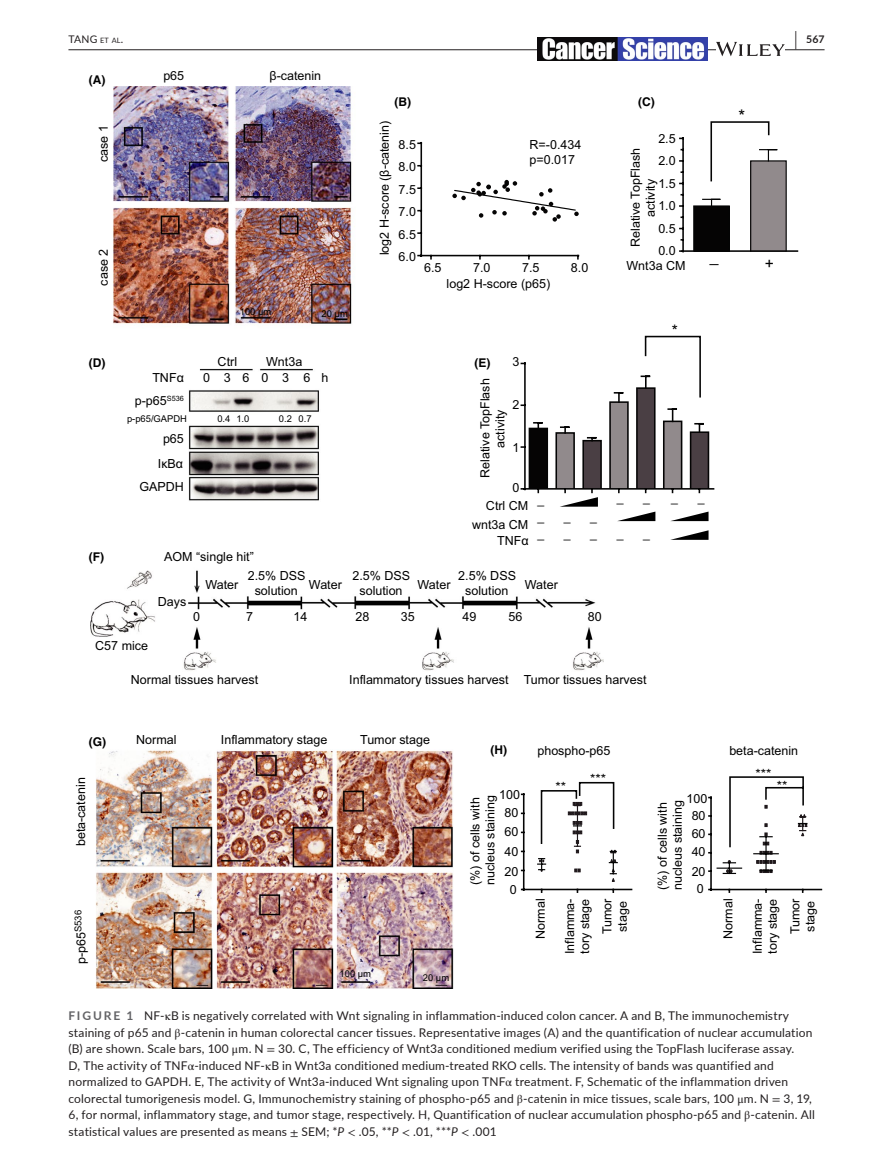
<style>
.page{position:relative;width:893px;height:1174px;background:#fff}
.page>*{position:absolute;margin:0;border:0;box-sizing:border-box;transform-origin:0 0}
.t1{font:17.25px "Arial";color:#000}
.t2{font:15.6px "Arial";color:#000}
.t3{font:12.45px/15px "Arial";color:#000}
.t4{font:12.45px "Arial";color:#000;scale:1.1 1}
.t5{font:12.45px "Arial";letter-spacing:1.03em;color:#000}
.t6{font:12.15px/17.4px "Arial";color:#000}
.t7{font:12px/16.5px "Lato";letter-spacing:.015em;color:#231f20}
.t8{font:700 12px "Helvetica";color:#000}
.t9{font:10.5px "Lato";color:#231f20}
.t10{font:700 10.5px "Lato";color:#231f20}
.t11{font:9.45px "Arial";color:#000}
.s1{font-size:7.35px}
.s2{font-size:19.5px}
.s3{font-weight:700;color:#636366}
.s4{font-family:"STIX"}
.s5{font-style:italic}
</style>
<div class="page">
<hr style="left:68px;top:49px;width:756px;height:1px;background:#231f20">
<img style="left:537px;top:37px;width:171px;height:24px">
<svg style="left:716px;top:42px;width:69px;height:14px"></svg>
<img style="left:90px;top:87px;width:514px;height:901px">
<hr style="left:421px;top:255px;width:157px;height:1px;background:#040404">
<hr style="left:420px;top:143px;width:2px;height:113px;background:#040404">
<svg style="left:452px;top:180px;width:127px;height:42px"></svg>
<svg style="left:679px;top:121px;width:120px;height:132px"></svg>
<svg style="left:670px;top:530px;width:38px;height:10px"></svg>
<svg style="left:520px;top:335px;width:195px;height:186px"></svg>
<hr style="left:523px;top:888px;width:109px;height:2px;background:#040404">
<hr style="left:523px;top:794px;width:1px;height:96px;background:#040404">
<svg style="left:538px;top:781px;width:79px;height:101px"></svg>
<hr style="left:711px;top:888px;width:110px;height:2px;background:#040404">
<hr style="left:710px;top:797px;width:2px;height:93px;background:#040404">
<svg style="left:717px;top:776px;width:91px;height:98px"></svg>
<p class="t9" style="left:68px;top:31px;width:56px">TANG <span class="s1">et al</span>.</p>
<p class="t10" style="left:795px;top:31px;width:31px"><span class="s2">|</span> 567</p>
<p class="t8" style="left:89px;top:73px;width:18px">(A)</p>
<p class="t3" style="left:163px;top:68px;width:22px">p65</p>
<p class="t3" style="left:269px;top:68px;width:53px">β-catenin</p>
<p class="t8" style="left:395px;top:94px;width:18px">(B)</p>
<p class="t8" style="left:638px;top:94px;width:18px">(C)</p>
<h1 class="t1" style="left:738px;top:105px;width:8px">*</h1>
<p class="t3" style="left:96px;top:162px;width:38px;rotate:-90deg">case 1</p>
<p class="t3" style="left:96px;top:286px;width:38px;rotate:-90deg">case 2</p>
<p class="t3" style="left:377px;top:255px;width:136px;rotate:-90deg">log2 H-score (β-catenin)</p>
<p class="t3" style="left:399px;top:137px;width:19px">8.5</p>
<p class="t3" style="left:399px;top:160px;width:19px">8.0</p>
<p class="t3" style="left:399px;top:182px;width:19px">7.5</p>
<p class="t3" style="left:399px;top:204px;width:19px">7.0</p>
<p class="t3" style="left:399px;top:227px;width:19px">6.5</p>
<p class="t3" style="left:399px;top:249px;width:19px">6.0</p>
<p class="t3" style="left:530px;top:137px;width:53px">R=-0.434 p=0.017</p>
<p class="t3" style="left:424px;top:260px;width:19px">6.5</p>
<p class="t3" style="left:473px;top:260px;width:19px">7.0</p>
<p class="t3" style="left:522px;top:260px;width:19px">7.5</p>
<p class="t3" style="left:571px;top:260px;width:19px">8.0</p>
<p class="t3" style="left:447px;top:276px;width:105px">log2 H-score (p65)</p>
<p class="t3" style="left:658px;top:131px;width:19px">2.5</p>
<p class="t3" style="left:628px;top:247px;width:101px;text-align:center;rotate:-90deg">Relative TopFlash activity</p>
<p class="t3" style="left:658px;top:153px;width:19px">2.0</p>
<p class="t3" style="left:658px;top:176px;width:19px">1.5</p>
<p class="t3" style="left:658px;top:198px;width:19px">1.0</p>
<p class="t3" style="left:658px;top:221px;width:19px">0.5</p>
<p class="t3" style="left:658px;top:243px;width:19px">0.0</p>
<p class="t3" style="left:626px;top:258px;width:61px">Wnt3a CM</p>
<h2 class="t2" style="left:710px;top:246px;width:11px">_</h2>
<h2 class="t2" style="left:765px;top:253px;width:11px">+</h2>
<p class="t11" style="left:240px;top:305px;width:33px">100 µm</p>
<p class="t11" style="left:322px;top:307px;width:28px">20 µm</p>
<h2 class="t2" style="left:672px;top:320px;width:8px">*</h2>
<p class="t8" style="left:89px;top:355px;width:18px">(D)</p>
<p class="t3" style="left:218px;top:354px;width:21px">Ctrl</p>
<p class="t3" style="left:266px;top:355px;width:38px">Wnt3a</p>
<p class="t8" style="left:475px;top:355px;width:17px">(E)</p>
<p class="t3" style="left:512px;top:354px;width:8px">3</p>
<p class="t3" style="left:152px;top:370px;width:33px">TNFα</p>
<p class="t5" style="left:203px;top:369px;width:127px">036036h</p>
<p class="t3" style="left:135px;top:393px;width:51px">p-p65<sup>S536</sup></p>
<p class="t11" style="left:127px;top:413px;width:62px">p-p65/GAPDH</p>
<p class="t3" style="left:139px;top:452px;width:46px;line-height:23px;text-align:right">IκBα<br>GAPDH</p>
<p class="t3" style="left:163px;top:431px;width:22px">p65</p>
<p class="t11" style="left:217px;top:413px;width:34px">0.4 1.0</p>
<p class="t11" style="left:279px;top:413px;width:34px">0.2 0.7</p>
<p class="t3" style="left:478px;top:478px;width:101px;text-align:center;rotate:-90deg">Relative TopFlash activity</p>
<p class="t3" style="left:512px;top:397px;width:8px">2</p>
<p class="t3" style="left:512px;top:440px;width:8px">1</p>
<p class="t3" style="left:512px;top:480px;width:8px">0</p>
<p class="t3" style="left:472px;top:496px;width:58px;line-height:18.9px;text-align:right">Ctrl CM wnt3a CM</p>
<p class="t3" style="left:497px;top:533px;width:33px">TNFα</p>
<p class="t6" style="left:537px;top:491px;width:9px">_ _</p>
<p class="t6" style="left:564px;top:508px;width:9px">_</p>
<p class="t6" style="left:590px;top:508px;width:9px">_</p>
<p class="t6" style="left:617px;top:489px;width:9px">_</p>
<p class="t6" style="left:643px;top:489px;width:9px">_</p>
<p class="t6" style="left:671px;top:489px;width:9px">_</p>
<p class="t6" style="left:698px;top:489px;width:9px">_</p>
<p class="t6" style="left:537px;top:525px;width:9px">_</p>
<p class="t6" style="left:564px;top:525px;width:9px">_</p>
<p class="t6" style="left:590px;top:525px;width:9px">_</p>
<p class="t6" style="left:617px;top:525px;width:9px">_</p>
<p class="t6" style="left:643px;top:525px;width:9px">_</p>
<p class="t8" style="left:89px;top:549px;width:17px">(F)</p>
<p class="t3" style="left:164px;top:549px;width:91px">AOM “single hit”</p>
<p class="t3" style="left:158px;top:594px;width:30px">Days</p>
<p class="t3" style="left:248px;top:568px;width:59px;text-align:center">2.5% DSS solution</p>
<p class="t3" style="left:352px;top:568px;width:59px;text-align:center">2.5% DSS solution</p>
<p class="t3" style="left:458px;top:568px;width:59px">2.5% DSS</p>
<p class="t3" style="left:205px;top:577px;width:34px">Water</p>
<p class="t3" style="left:525px;top:577px;width:34px">Water</p>
<p class="t3" style="left:309px;top:577px;width:34px">Water</p>
<p class="t3" style="left:418px;top:577px;width:34px">Water</p>
<p class="t3" style="left:465px;top:583px;width:45px">solution</p>
<p class="t3" style="left:193px;top:609px;width:8px">0</p>
<p class="t3" style="left:293px;top:609px;width:15px">14</p>
<p class="t3" style="left:355px;top:609px;width:15px">28</p>
<p class="t3" style="left:401px;top:609px;width:15px">35</p>
<p class="t3" style="left:462px;top:609px;width:15px">49</p>
<p class="t3" style="left:508px;top:609px;width:15px">56</p>
<p class="t3" style="left:588px;top:609px;width:15px">80</p>
<p class="t3" style="left:246px;top:609px;width:8px">7</p>
<p class="t3" style="left:95px;top:638px;width:54px">C57 mice</p>
<p class="t8" style="left:89px;top:734px;width:19px">(G)</p>
<p class="t3" style="left:73px;top:846px;width:70px;rotate:-90deg">beta-catenin</p>
<p class="t3" style="left:74px;top:964px;width:56px;rotate:-90deg">p-p65<sup>S536</sup></p>
<p class="t3" style="left:131px;top:672px;width:129px">Normal tissues harvest</p>
<p class="t3" style="left:349px;top:672px;width:299px">Inflammatory tissues harvest Tumor tissues harvest</p>
<p class="t3" style="left:136px;top:732px;width:42px">Normal</p>
<p class="t3" style="left:221px;top:732px;width:108px">Inflammatory stage</p>
<p class="t3" style="left:360px;top:732px;width:71px">Tumor stage</p>
<p class="t11" style="left:340px;top:967px;width:33px">100 µm</p>
<p class="t11" style="left:423px;top:971px;width:28px">20 µm</p>
<p class="t8" style="left:491px;top:742px;width:18px">(H)</p>
<p class="t3" style="left:537px;top:743px;width:75px">phospho-p65</p>
<p class="t3" style="left:729px;top:743px;width:70px">beta-catenin</p>
<p class="t4" style="left:555px;top:778px;width:11px">**</p>
<p class="t4" style="left:590px;top:770px;width:16px">***</p>
<p class="t4" style="left:755px;top:765px;width:16px">***</p>
<p class="t4" style="left:777px;top:777px;width:11px">**</p>
<p class="t3" style="left:499px;top:787px;width:22px">100</p>
<p class="t3" style="left:686px;top:791px;width:22px">100</p>
<p class="t3" style="left:468px;top:885px;width:91px;rotate:-90deg">(%) of cells with nucleus staining</p>
<p class="t3" style="left:655px;top:890px;width:91px;rotate:-90deg">(%) of cells with nucleus staining</p>
<p class="t3" style="left:504px;top:805px;width:15px">80</p>
<p class="t3" style="left:692px;top:808px;width:15px">80</p>
<p class="t3" style="left:504px;top:824px;width:15px">60</p>
<p class="t3" style="left:692px;top:826px;width:15px">60</p>
<p class="t3" style="left:504px;top:844px;width:15px">40</p>
<p class="t3" style="left:692px;top:844px;width:15px">40</p>
<p class="t3" style="left:504px;top:864px;width:15px">20</p>
<p class="t3" style="left:692px;top:864px;width:15px">20</p>
<p class="t3" style="left:697px;top:881px;width:8px">0</p>
<p class="t3" style="left:510px;top:882px;width:8px">0</p>
<p class="t3" style="left:721px;top:938px;width:42px;rotate:-90deg">Normal</p>
<p class="t3" style="left:788px;top:934px;width:37px;rotate:-90deg">Tumor stage</p>
<p class="t3" style="left:533px;top:938px;width:42px;rotate:-90deg">Normal</p>
<p class="t3" style="left:600px;top:934px;width:37px;rotate:-90deg">Tumor stage</p>
<p class="t3" style="left:750px;top:954px;width:57px;rotate:-90deg">Inflamma&shy;tory stage</p>
<p class="t3" style="left:562px;top:954px;width:57px;rotate:-90deg">Inflamma&shy;tory stage</p>
<p class="t7" style="left:68px;top:1007px;width:748px"><span class="s3">FIGURE 1</span> NF-<span class="s4">κ</span>B is negatively correlated with Wnt signaling in inflammation-induced colon cancer. A and B, The immunochemistry staining of p65 and <span class="s4">β</span>-catenin in human colorectal cancer tissues. Representative images (A) and the quantification of nuclear accumulation (B) are shown. Scale bars, 100 <span class="s4">μ</span>m. N <span class="s4">=</span> 30. C, The efficiency of Wnt3a conditioned medium verified using the TopFlash luciferase assay.<br>D, The activity of TNF<span class="s4">α</span>-induced NF-<span class="s4">κ</span>B in Wnt3a conditioned medium-treated RKO cells. The intensity of bands was quantified and normalized to GAPDH. E, The activity of Wnt3a-induced Wnt signaling upon TNF<span class="s4">α</span> treatment. F, Schematic of the inflammation driven colorectal tumorigenesis model. G, Immunochemistry staining of phospho-p65 and <span class="s4">β</span>-catenin in mice tissues, scale bars, 100 <span class="s4">μ</span>m. N <span class="s4">=</span> 3, 19, 6, for normal, inflammatory stage, and tumor stage, respectively. H, Quantification of nuclear accumulation phospho-p65 and <span class="s4">β</span>-catenin. All statistical values are presented as means <span class="s4">±</span> SEM; *<span class="s5">P</span> <span class="s4">&lt;</span> .05, **<span class="s5">P</span> <span class="s4">&lt;</span> .01, ***<span class="s5">P</span> <span class="s4">&lt;</span> .001</p>
</div>
